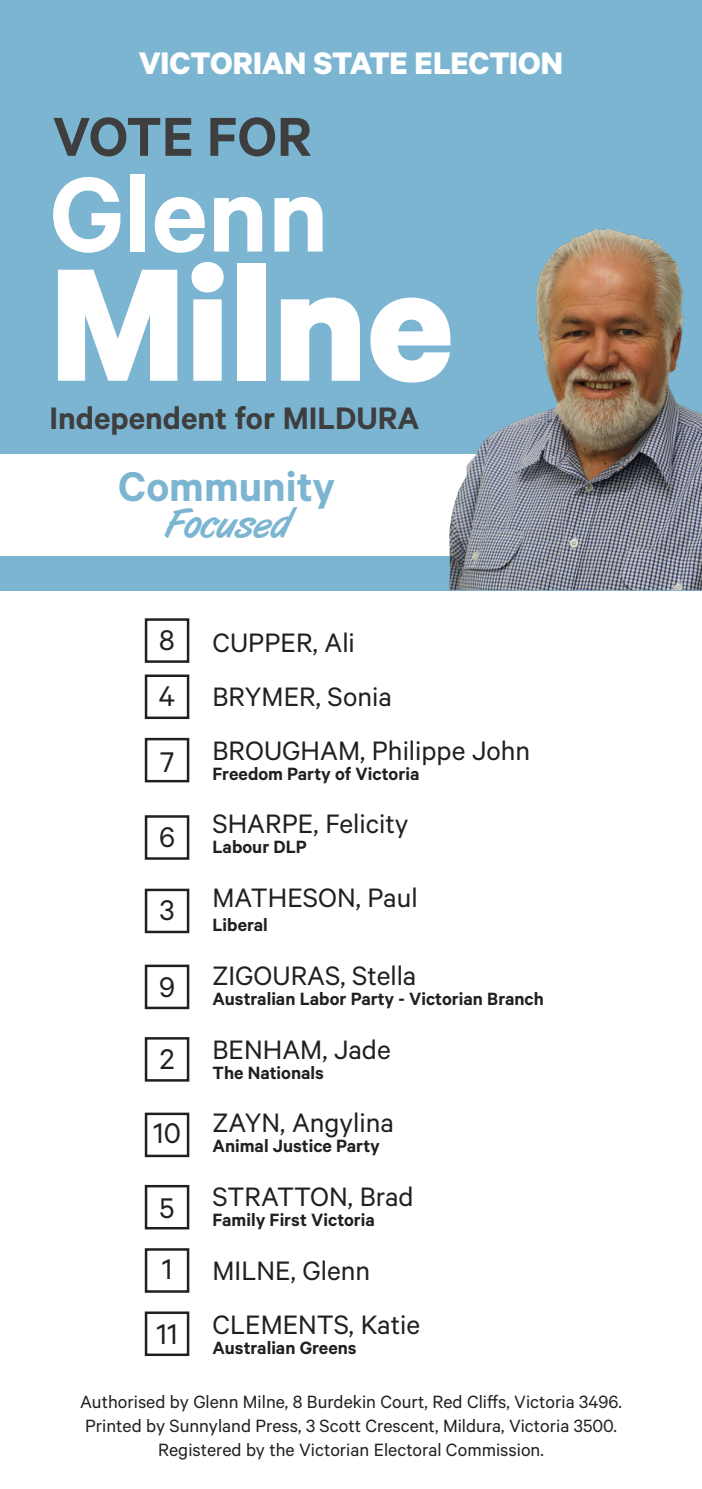
<style>
.page{position:relative;width:702px;height:1489px;background:#fff}
.page>*{position:absolute;margin:0;border:0;box-sizing:border-box;transform-origin:0 0}
.t1{font:700 180.75px "Calibre";color:#fff}
.t2{font:600 119.5px "Calibre";color:#fff}
.t3{font:600 61.75px "Calibre";letter-spacing:-.005em;color:#3e3e3f}
.t4{font:600 46.75px "Calibre";color:#7bb5d1}
.t5{font:39.75px "Art Brush";color:#7bb5d1}
.t6{font:700 35px "Calibre";letter-spacing:-.005em;color:#fff}
.t7{font:600 35px "Calibre";color:#3e3e3f}
.t8{font:32px "Calibre";color:#231f20}
.t9{font:30px "Calibre";color:#231f20}
.t10{font:20px "Calibre";color:#231f20}
.t11{font:600 20px "Calibre";color:#231f20}
</style>
<div class="page">
<div style="left:0;top:0;width:702px;height:590px;background:#7bb5d1"></div>
<div style="left:0;top:454px;width:583px;height:102px;background:#fff"></div>
<img style="left:449px;top:228px;width:253px;height:362px">
<div style="left:145px;top:815px;width:44px;height:44px;border:2px solid #231f20"></div>
<div style="left:145px;top:888px;width:44px;height:45px;border:2px solid #231f20"></div>
<div style="left:145px;top:964px;width:44px;height:45px;border:2px solid #231f20"></div>
<div style="left:145px;top:1037px;width:44px;height:44px;border:2px solid #231f20"></div>
<div style="left:145px;top:1112px;width:44px;height:45px;border:2px solid #231f20"></div>
<div style="left:145px;top:1184px;width:44px;height:45px;border:2px solid #231f20"></div>
<div style="left:145px;top:1248px;width:44px;height:44px;border:2px solid #231f20"></div>
<div style="left:145px;top:1311px;width:44px;height:44px;border:2px solid #231f20"></div>
<div style="left:145px;top:737px;width:44px;height:45px;border:2px solid #231f20"></div>
<div style="left:145px;top:674px;width:44px;height:45px;border:2px solid #231f20"></div>
<div style="left:145px;top:618px;width:44px;height:44px;border:2px solid #231f20"></div>
<p class="t6" style="left:139px;top:42px;width:426px">VICTORIAN STATE ELECTION</p>
<p class="t3" style="left:53px;top:100px;width:261px">VOTE FOR</p>
<p class="t2" style="left:50px;top:143px;width:280px">Glenn</p>
<p class="t1" style="left:50px;top:214px;width:405px">Milne</p>
<p class="t7" style="left:50px;top:397px;width:371px">Independent for MILDURA</p>
<p class="t4" style="left:118px;top:458px;width:218px">Community</p>
<p class="t5" style="left:165px;top:502px;width:125px">Focused</p>
<p class="t8" style="left:159px;top:621px;width:17px">8</p>
<p class="t8" style="left:159px;top:677px;width:18px">4</p>
<p class="t8" style="left:160px;top:743px;width:16px">7</p>
<p class="t8" style="left:159px;top:818px;width:18px">6</p>
<p class="t8" style="left:160px;top:891px;width:16px">3</p>
<p class="t8" style="left:159px;top:968px;width:18px">9</p>
<p class="t8" style="left:160px;top:1040px;width:16px">2</p>
<p class="t8" style="left:153px;top:1114px;width:29px">10</p>
<p class="t8" style="left:159px;top:1188px;width:17px">5</p>
<p class="t8" style="left:162px;top:1250px;width:12px">1</p>
<p class="t8" style="left:156px;top:1315px;width:23px">11</p>
<p class="t9" style="left:212px;top:625px;width:144px">CUPPER, Ali</p>
<p class="t9" style="left:212px;top:679px;width:181px">BRYMER, Sonia</p>
<p class="t9" style="left:212px;top:732px;width:319px">BROUGHAM, Philippe John</p>
<p class="t11" style="left:212px;top:761px;width:208px">Freedom Party of Victoria</p>
<p class="t9" style="left:212px;top:806px;width:197px">SHARPE, Felicity</p>
<p class="t11" style="left:212px;top:835px;width:96px">Labour DLP</p>
<p class="t9" style="left:212px;top:880px;width:206px">MATHESON, Paul</p>
<p class="t11" style="left:212px;top:913px;width:57px">Liberal</p>
<p class="t9" style="left:212px;top:958px;width:205px">ZIGOURAS, Stella</p>
<p class="t11" style="left:212px;top:986px;width:333px">Australian Labor Party - Victorian Branch</p>
<p class="t9" style="left:212px;top:1031px;width:180px">BENHAM, Jade</p>
<p class="t11" style="left:212px;top:1060px;width:113px">The Nationals</p>
<p class="t9" style="left:212px;top:1105px;width:183px">ZAYN, Angylina</p>
<p class="t11" style="left:212px;top:1134px;width:169px">Animal Justice Party</p>
<p class="t9" style="left:212px;top:1179px;width:203px">STRATTON, Brad</p>
<p class="t11" style="left:212px;top:1207px;width:164px">Family First Victoria</p>
<p class="t9" style="left:212px;top:1252px;width:159px">MILNE, Glenn</p>
<p class="t9" style="left:212px;top:1306px;width:209px">CLEMENTS, Katie</p>
<p class="t11" style="left:212px;top:1335px;width:146px">Australian Greens</p>
<p class="t10" style="left:80px;top:1390px;width:543px">Authorised by Glenn Milne, 8 Burdekin Court, Red Cliffs, Victoria 3496.</p>
<p class="t10" style="left:85px;top:1414px;width:533px">Printed by Sunnyland Press, 3 Scott Crescent, Mildura, Victoria 3500.</p>
<p class="t10" style="left:158px;top:1438px;width:387px">Registered by the Victorian Electoral Commission.</p>
</div>
